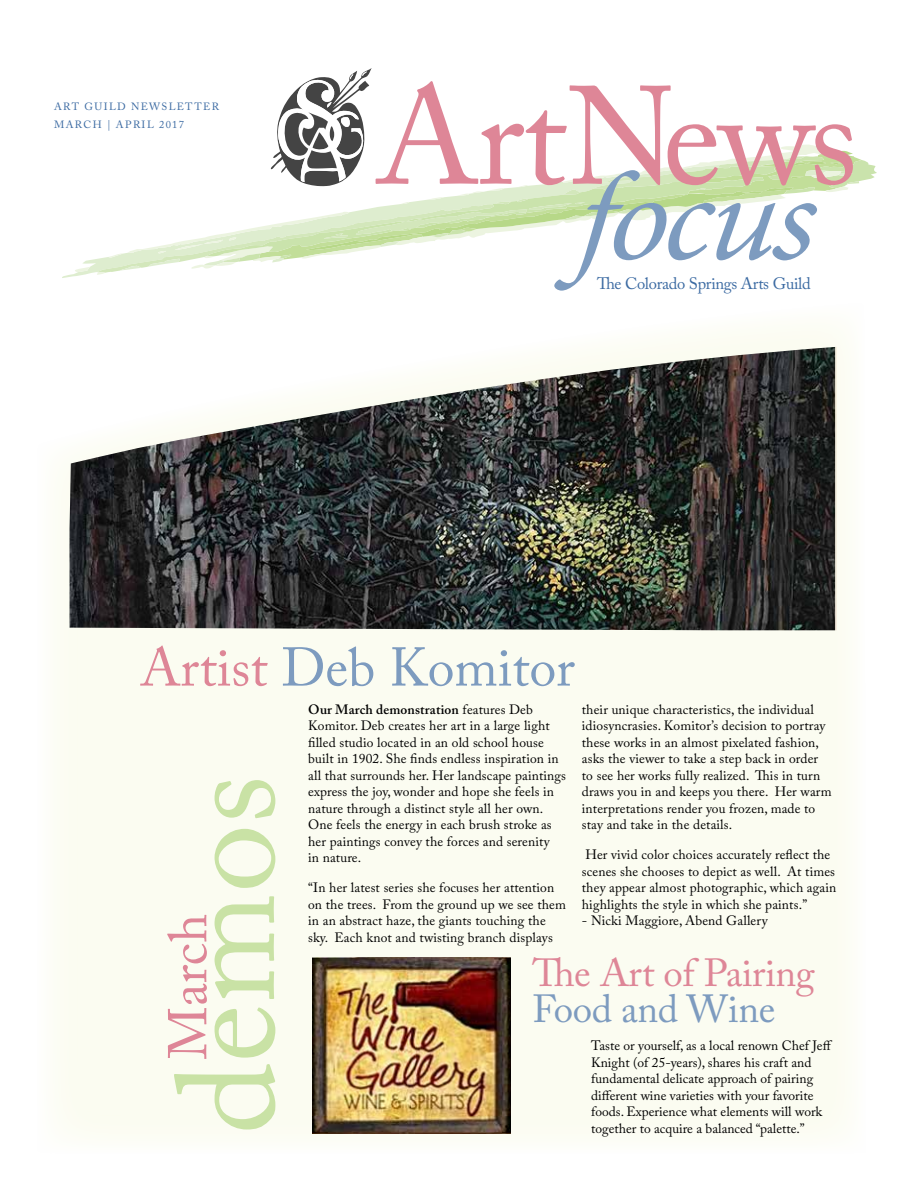
<style>
.page{position:relative;width:918px;height:1188px;background:#fff}
.page>*{position:absolute;margin:0;border:0;box-sizing:border-box;transform-origin:0 0}
.t1{font:138px "Adobe Caslon Pro";letter-spacing:-.015em;color:#de8697}
.t2{font:138px "Adobe Caslon Pro";color:#c9e2a5}
.t3{font:italic 124.5px "Minion Pro";color:#7d9bbf}
.t4{font:54px "Adobe Caslon Pro";color:#7d9bbf}
.t5{font:54px "Adobe Caslon Pro";color:#de8697}
.t6{font:39px "Adobe Caslon Pro";letter-spacing:-.01em;color:#de8697}
.t7{font:39px "Adobe Caslon Pro";letter-spacing:-.01em;color:#7d9bbf}
.t8{font:16.5px "Adobe Caslon Pro";letter-spacing:-.02em;color:#3b6aa2}
.t9{font:13.5px/16.5px "Adobe Caslon Pro";letter-spacing:.01em;color:#000}
.t10{font:10.5px/18px "Adobe Caslon Pro";letter-spacing:.135em;color:#3b6aa2}
.s1{color:#de8697}
.s2{font-weight:600}
</style>
<div class="page">
<svg style="left:75px;top:267px;width:15px;height:5px"></svg>
<div style="left:57px;top:328px;width:791px;height:808px;background:#fbfcf1"></div>
<svg style="left:97px;top:68px;width:780px;height:207px"></svg>
<img style="left:70px;top:347px;width:767px;height:283px">
<img style="left:312px;top:958px;width:199px;height:176px">
<p class="t10" style="left:54px;top:98px;width:166px">ART GUILD NEWSLETTER<br>MARCH | APRIL 2017</p>
<h1 class="t1" style="left:376px;top:55px;width:484px">ArtNews</h1>
<h2 class="t3" style="left:575px;top:134px;width:259px">focus</h2>
<p class="t8" style="left:597px;top:274px;width:215px">The Colorado Springs Arts Guild</p>
<h3 class="t4" style="left:140px;top:635px;width:436px"><span class="s1">Artist</span> Deb Komitor</h3>
<p class="t9" style="left:308px;top:701px;width:259px"><span class="s2">Our March demonstration</span> features Deb Komitor. Deb creates her art in a large light filled studio located in an old school house built in 1902. She finds endless inspiration in all that surrounds her. Her landscape paintings express the joy, wonder and hope she feels in nature through a distinct style all her own.<br>One feels the energy in each brush stroke as her paintings convey the forces and serenity<br>in nature.</p>
<p class="t9" style="left:308px;top:879px;width:259px">“In her latest series she focuses her attention on the trees. From the ground up we see them in an abstract haze, the giants touching the sky. Each knot and twisting branch displays</p>
<p class="t9" style="left:582px;top:701px;width:251px">their unique characteristics, the individual idiosyncrasies. Komitor’s decision to portray these works in an almost pixelated fashion, asks the viewer to take a step back in order to see her works fully realized. This in turn draws you in and keeps you there. Her warm interpretations render you frozen, made to stay and take in the details.</p>
<p class="t9" style="left:582px;top:846px;width:256px">Her vivid color choices accurately reflect the scenes she chooses to depict as well. At times they appear almost photographic, which again highlights the style in which she paints.”</p>
<p class="t9" style="left:582px;top:912px;width:187px">- Nicki Maggiore, Abend Gallery</p>
<h1 class="t2" style="left:145px;top:1135px;width:361px;rotate:-90deg">demos</h1>
<h3 class="t5" style="left:156px;top:1059px;width:147px;rotate:-90deg">March</h3>
<h3 class="t6" style="left:532px;top:950px;width:284px">The Art of Pairing</h3>
<h3 class="t7" style="left:532px;top:986px;width:244px">Food and Wine</h3>
<p class="t9" style="left:591px;top:1038px;width:243px">Taste or yourself, as a local renown Chef Jeff Knight (of 25-years), shares his craft and fundamental delicate approach of pairing different wine varieties with your favorite foods. Experience what elements will work together to acquire a balanced “palette.”</p>
</div>
